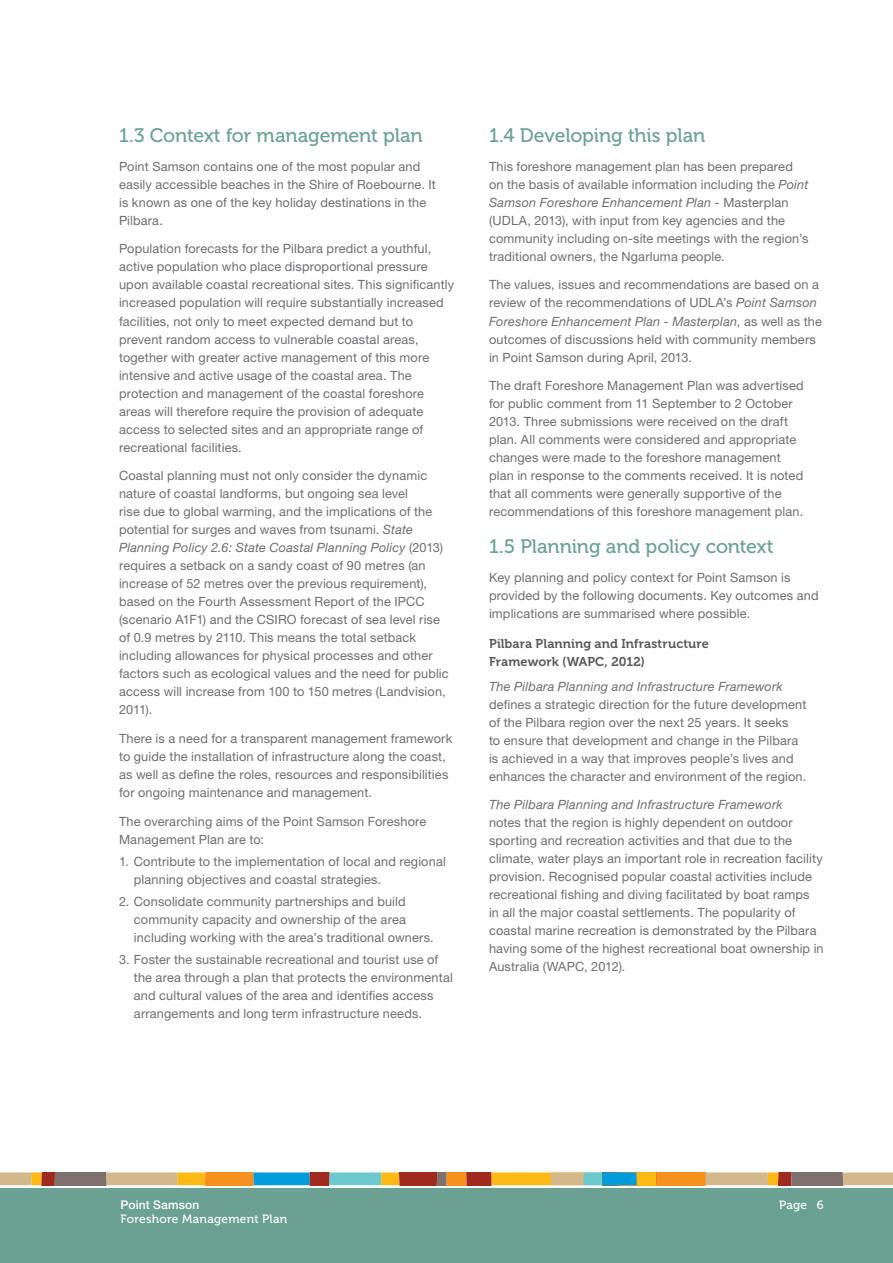
<style>
.page{position:relative;width:893px;height:1263px;background:#fff}
.page>*{position:absolute;margin:0;border:0;box-sizing:border-box;transform-origin:0 0}
.t1{font:19.5px "Museo 500";letter-spacing:-.005em;color:#6ba193}
.t2{font:12.75px/18px "Helvetica Neue";letter-spacing:.01em;color:#6d6e71}
.t3{font:italic 12.75px "Helvetica Neue";letter-spacing:.015em;color:#6d6e71}
.t4{font:12.75px/18px "Museo 700";letter-spacing:.01em;color:#58595b}
.t5{font:12px "Museo 500";letter-spacing:.02em;color:#fff}
.t6{font:500 12px "Helvetica Neue";letter-spacing:.015em;color:#fff}
.s1{font-style:italic}
</style>
<div class="page">
<div style="left:0;top:1188px;width:893px;height:75px;background:#6ba193"></div>
<svg style="left:0;top:1172px;width:893px;height:13px;background:#b19867"></svg>
<h1 class="t1" style="left:119px;top:125px;width:305px">1.3 Context for management plan</h1>
<p class="t2" style="left:119px;top:157px;width:318px">Point Samson contains one of the most popular and easily accessible beaches in the Shire of Roebourne. It is known as one of the key holiday destinations in the Pilbara.</p>
<p class="t2" style="left:119px;top:240px;width:337px">Population forecasts for the Pilbara predict a youthful, active population who place disproportional pressure upon available coastal recreational sites. This significantly increased population will require substantially increased facilities, not only to meet expected demand but to prevent random access to vulnerable coastal areas, together with greater active management of this more intensive and active usage of the coastal area. The protection and management of the coastal foreshore areas will therefore require the provision of adequate access to selected sites and an appropriate range of recreational facilities.</p>
<p class="t2" style="left:119px;top:466px;width:331px">Coastal planning must not only consider the dynamic nature of coastal landforms, but ongoing sea level<br>rise due to global warming, and the implications of the potential for surges and waves from tsunami. <span class="s1">State Planning Policy 2.6: State Coastal Planning Policy</span> (2013) requires a setback on a sandy coast of 90 metres (an increase of 52 metres over the previous requirement), based on the Fourth Assessment Report of the IPCC (scenario A1F1) and the CSIRO forecast of sea level rise of 0.9 metres by 2110. This means the total setback including allowances for physical processes and other factors such as ecological values and the need for public access will increase from 100 to 150 metres (Landvision, 2011).</p>
<p class="t2" style="left:119px;top:729px;width:335px">There is a need for a transparent management framework to guide the installation of infrastructure along the coast, as well as define the roles, resources and responsibilities for ongoing maintenance and management.</p>
<p class="t2" style="left:119px;top:812px;width:309px">The overarching aims of the Point Samson Foreshore<br>Management Plan are to:</p>
<p class="t2" style="left:134px;top:852px;width:313px;text-indent:-15px">1. Contribute to the implementation of local and regional planning objectives and coastal strategies.</p>
<p class="t2" style="left:134px;top:892px;width:301px;text-indent:-15px">2. Consolidate community partnerships and build community capacity and ownership of the area including working with the area’s traditional owners.</p>
<p class="t2" style="left:134px;top:950px;width:320px;text-indent:-15px">3. Foster the sustainable recreational and tourist use of the area through a plan that protects the environmental and cultural values of the area and identifies access arrangements and long term infrastructure needs.</p>
<h1 class="t1" style="left:489px;top:125px;width:218px">1.4 Developing this plan</h1>
<p class="t2" style="left:489px;top:157px;width:321px">This foreshore management plan has been prepared on the basis of available information including the <span class="s1">Point Samson Foreshore Enhancement Plan</span> - Masterplan (UDLA, 2013), with input from key agencies and the community including on-site meetings with the region’s traditional owners, the Ngarluma people.</p>
<p class="t2" style="left:489px;top:276px;width:335px">The values, issues and recommendations are based on a review of the recommendations of UDLA’s <span class="s1">Point Samson Foreshore Enhancement Plan - Masterplan</span>, as well as the outcomes of discussions held with community members in Point Samson during April, 2013.</p>
<p class="t2" style="left:489px;top:376px;width:316px">The draft Foreshore Management Plan was advertised for public comment from 11 September to 2 October 2013. Three submissions were received on the draft plan. All comments were considered and appropriate changes were made to the foreshore management plan in response to the comments received. It is noted that all comments were generally supportive of the recommendations of this foreshore management plan.</p>
<h1 class="t1" style="left:489px;top:535px;width:286px">1.5 Planning and policy context</h1>
<p class="t2" style="left:489px;top:568px;width:331px">Key planning and policy context for Point Samson is provided by the following documents. Key outcomes and implications are summarised where possible.</p>
<p class="t4" style="left:489px;top:635px;width:221px">Pilbara Planning and Infrastructure<br>Framework (WAPC, 2012)</p>
<p class="t3" style="left:489px;top:678px;width:295px">The Pilbara Planning and Infrastructure Framework</p>
<p class="t2" style="left:489px;top:695px;width:319px">defines a strategic direction for the future development of the Pilbara region over the next 25 years. It seeks<br>to ensure that development and change in the Pilbara is achieved in a way that improves people’s lives and enhances the character and environment of the region.</p>
<p class="t3" style="left:489px;top:797px;width:295px">The Pilbara Planning and Infrastructure Framework</p>
<p class="t2" style="left:489px;top:814px;width:336px">notes that the region is highly dependent on outdoor sporting and recreation activities and that due to the climate, water plays an important role in recreation facility provision. Recognised popular coastal activities include recreational fishing and diving facilitated by boat ramps<br>in all the major coastal settlements. The popularity of coastal marine recreation is demonstrated by the Pilbara having some of the highest recreational boat ownership in Australia (WAPC, 2012).</p>
<p class="t6" style="left:120px;top:1197px;width:80px">Point Samson</p>
<p class="t5" style="left:120px;top:1212px;width:168px">Foreshore Management Plan</p>
<p class="t5" style="left:779px;top:1198px;width:46px">Page 6</p>
</div>
